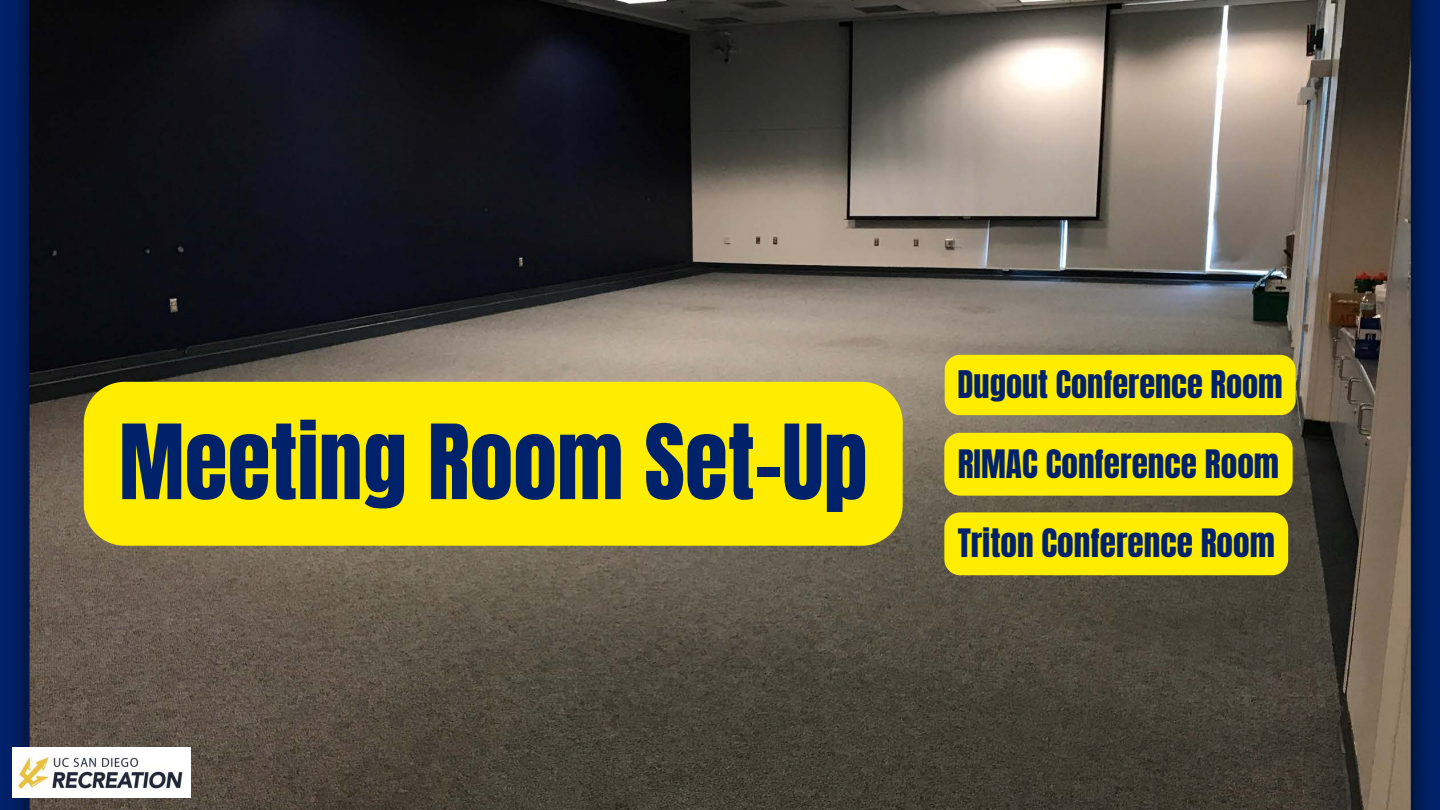
<style>
.page{position:relative;width:1440px;height:810px;background:#fff}
.page>*{position:absolute;margin:0;border:0;box-sizing:border-box;transform-origin:0 0}
.t1{font:88px "Anton";color:#00226b}
.t2{font:33.3px "Anton";color:#00226b}
.t3{font:32.4px "Anton";color:#00226b}
</style>
<div class="page">
<img style="left:0;top:0;width:1440px;height:810px">
<img style="left:12px;top:748px;width:179px;height:49px">
<div style="left:84px;top:382px;width:819px;height:164px;background:#ffed00;border-radius:41px"></div>
<div style="left:945px;top:355px;width:351px;height:60px;background:#ffed00;border-radius:15px"></div>
<div style="left:944px;top:433px;width:349px;height:63px;background:#ffed00;border-radius:16px"></div>
<div style="left:944px;top:512px;width:344px;height:63px;background:#ffed00;border-radius:16px"></div>
<h1 class="t1" style="left:119px;top:399px;width:750px">Meeting Room Set-Up</h1>
<p class="t3" style="left:958px;top:361px;width:327px">Dugout Conference Room</p>
<p class="t2" style="left:958px;top:440px;width:323px">RIMAC Conference Room</p>
<p class="t2" style="left:958px;top:519px;width:319px">Triton Conference Room</p>
</div>
